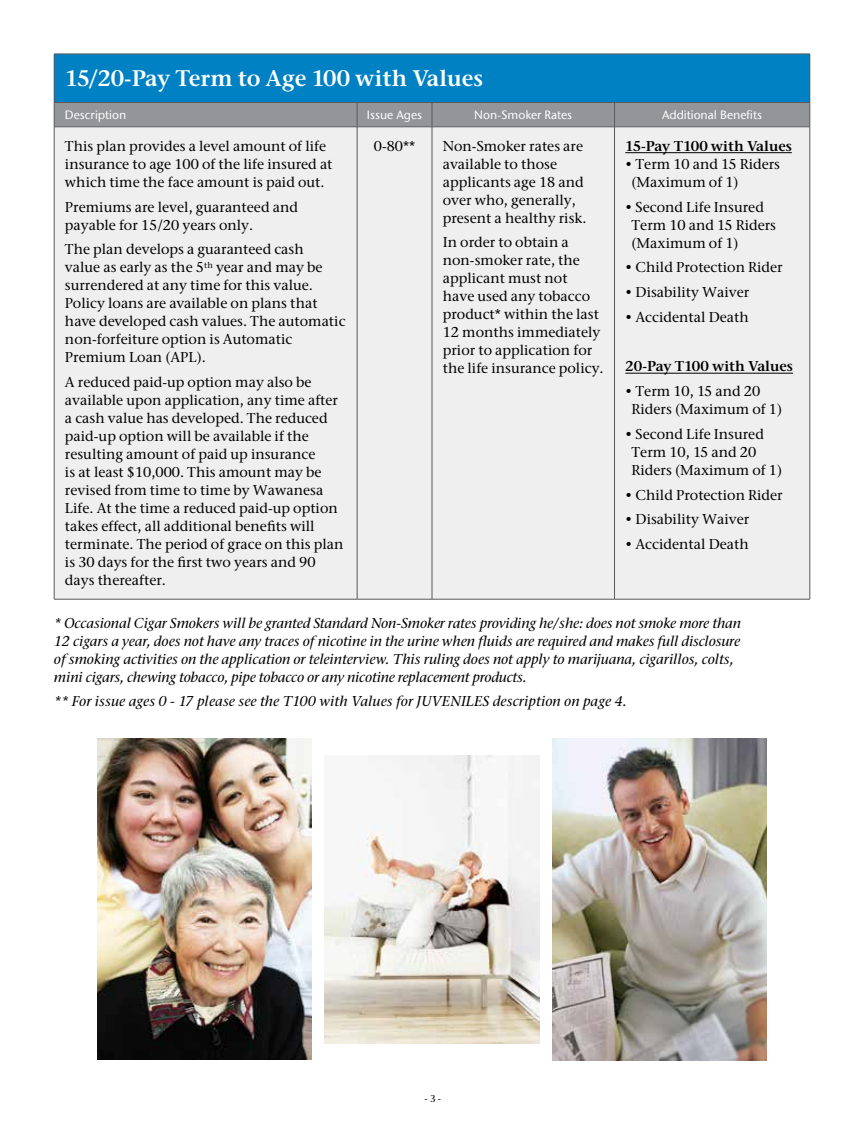
<style>
.page{position:relative;width:864px;height:1134px;background:#fff}
.page>*{position:absolute;margin:0;border:0;box-sizing:border-box;transform-origin:0 0}
.t1{font:600 22.5px "Stone Ser ITC Std";color:#fff}
.t2{font:500 14.25px/18px "Stone Ser ITC Std";color:#000}
.t3{font:italic 500 14.25px/18px "Stone Ser ITC Std";color:#000}
.t4{font:600 14.25px "Stone Ser ITC Std";color:#000}
.t5{font:500 12px "ITC Stone Sans Com";color:#fff}
.t6{font:500 9.75px "Stone Ser ITC Std";color:#000}
</style>
<div class="page">
<img style="left:552px;top:739px;width:215px;height:321px">
<div style="left:54px;top:54px;width:756px;height:49px;background:#0081c3"></div>
<div style="left:55px;top:128px;width:755px;height:471px;background:#efeff0"></div>
<hr style="left:54px;top:54px;width:303px;height:1px;background:#58595b">
<hr style="left:54px;top:54px;width:1px;height:48px;background:#58595b">
<hr style="left:357px;top:54px;width:75px;height:1px;background:#58595b">
<hr style="left:432px;top:54px;width:183px;height:1px;background:#58595b">
<hr style="left:615px;top:54px;width:195px;height:1px;background:#58595b">
<hr style="left:810px;top:54px;width:1px;height:48px;background:#58595b">
<hr style="left:54px;top:102px;width:303px;height:1px;background:#58595b">
<hr style="left:357px;top:102px;width:75px;height:1px;background:#58595b">
<hr style="left:432px;top:102px;width:183px;height:1px;background:#58595b">
<hr style="left:615px;top:102px;width:195px;height:1px;background:#58595b">
<div style="left:54px;top:103px;width:757px;height:24px;background:#939598"></div>
<hr style="left:54px;top:127px;width:303px;height:1px;background:#58595b">
<hr style="left:54px;top:127px;width:1px;height:472px;background:#58595b">
<hr style="left:357px;top:127px;width:75px;height:1px;background:#58595b">
<hr style="left:357px;top:127px;width:1px;height:472px;background:#58595b">
<hr style="left:432px;top:127px;width:183px;height:1px;background:#58595b">
<hr style="left:432px;top:127px;width:1px;height:472px;background:#58595b">
<hr style="left:615px;top:127px;width:195px;height:1px;background:#58595b">
<hr style="left:614px;top:127px;width:1px;height:472px;background:#58595b">
<hr style="left:810px;top:127px;width:1px;height:472px;background:#58595b">
<hr style="left:54px;top:599px;width:303px;height:1px;background:#58595b">
<hr style="left:357px;top:599px;width:75px;height:1px;background:#58595b">
<hr style="left:432px;top:599px;width:183px;height:1px;background:#58595b">
<hr style="left:615px;top:599px;width:195px;height:1px;background:#58595b">
<hr style="left:625px;top:152px;width:167px;height:1px;background:#000">
<hr style="left:625px;top:373px;width:168px;height:1px;background:#000">
<img style="left:324px;top:756px;width:216px;height:288px">
<img style="left:97px;top:739px;width:215px;height:321px">
<h1 class="t1" style="left:65px;top:65px;width:420px">15/20-Pay Term to Age 100 with Values</h1>
<p class="t5" style="left:65px;top:108px;width:63px">Description</p>
<p class="t5" style="left:367px;top:108px;width:57px">Issue Ages</p>
<p class="t5" style="left:474px;top:108px;width:99px">Non-Smoker Rates</p>
<p class="t5" style="left:662px;top:108px;width:101px">Additional Benefits</p>
<p class="t2" style="left:65px;top:137px;width:269px">This plan provides a level amount of life insurance to age 100 of the life insured at which time the face amount is paid out.</p>
<p class="t2" style="left:65px;top:198px;width:235px">Premiums are level, guaranteed and payable for 15/20 years only.</p>
<p class="t2" style="left:65px;top:240px;width:282px">The plan develops a guaranteed cash<br>value as early as the 5<sup>th</sup> year and may be surrendered at any time for this value.<br>Policy loans are available on plans that have developed cash values. The automatic non-forfeiture option is Automatic Premium Loan (APL).</p>
<p class="t2" style="left:65px;top:373px;width:280px">A reduced paid-up option may also be available upon application, any time after a cash value has developed. The reduced paid-up option will be available if the resulting amount of paid up insurance<br>is at least $10,000. This amount may be revised from time to time by Wawanesa Life. At the time a reduced paid-up option takes effect, all additional benefits will terminate. The period of grace on this plan is 30 days for the first two years and 90 days thereafter.</p>
<p class="t2" style="left:374px;top:137px;width:43px">0-80**</p>
<p class="t2" style="left:443px;top:137px;width:145px">Non-Smoker rates are available to those applicants age 18 and over who, generally, present a healthy risk.</p>
<p class="t2" style="left:443px;top:233px;width:162px">In order to obtain a non-smoker rate, the applicant must not<br>have used any tobacco product* within the last<br>12 months immediately prior to application for the life insurance policy.</p>
<p class="t4" style="left:625px;top:137px;width:168px">15-Pay T100 with Values</p>
<p class="t2" style="left:632px;top:155px;width:150px;text-indent:-6px">• Term 10 and 15 Riders (Maximum of 1)</p>
<p class="t2" style="left:632px;top:198px;width:146px;text-indent:-6px">• Second Life Insured<br>Term 10 and 15 Riders (Maximum of 1)</p>
<p class="t2" style="left:625px;top:258px;width:159px">• Child Protection Rider</p>
<p class="t2" style="left:625px;top:283px;width:126px">• Disability Waiver</p>
<p class="t2" style="left:625px;top:308px;width:125px">• Accidental Death</p>
<p class="t4" style="left:625px;top:357px;width:169px">20-Pay T100 with Values</p>
<p class="t2" style="left:632px;top:382px;width:152px;text-indent:-6px">• Term 10, 15 and 20<br>Riders (Maximum of 1)</p>
<p class="t2" style="left:632px;top:425px;width:152px;text-indent:-6px">• Second Life Insured<br>Term 10, 15 and 20<br>Riders (Maximum of 1)</p>
<p class="t2" style="left:625px;top:486px;width:159px">• Child Protection Rider</p>
<p class="t2" style="left:625px;top:510px;width:126px">• Disability Waiver</p>
<p class="t2" style="left:625px;top:535px;width:125px">• Accidental Death</p>
<p class="t3" style="left:54px;top:614px;width:688px">* Occasional Cigar Smokers will be granted Standard Non-Smoker rates providing he/she: does not smoke more than 12 cigars a year, does not have any traces of nicotine in the urine when fluids are required and makes full disclosure of smoking activities on the application or teleinterview. This ruling does not apply to marijuana, cigarillos, colts, mini cigars, chewing tobacco, pipe tobacco or any nicotine replacement products.</p>
<p class="t3" style="left:54px;top:692px;width:574px">** For issue ages 0 - 17 please see the T100 with Values for JUVENILES description on page 4.</p>
<p class="t6" style="left:425px;top:1093px;width:18px">- 3 -</p>
</div>
